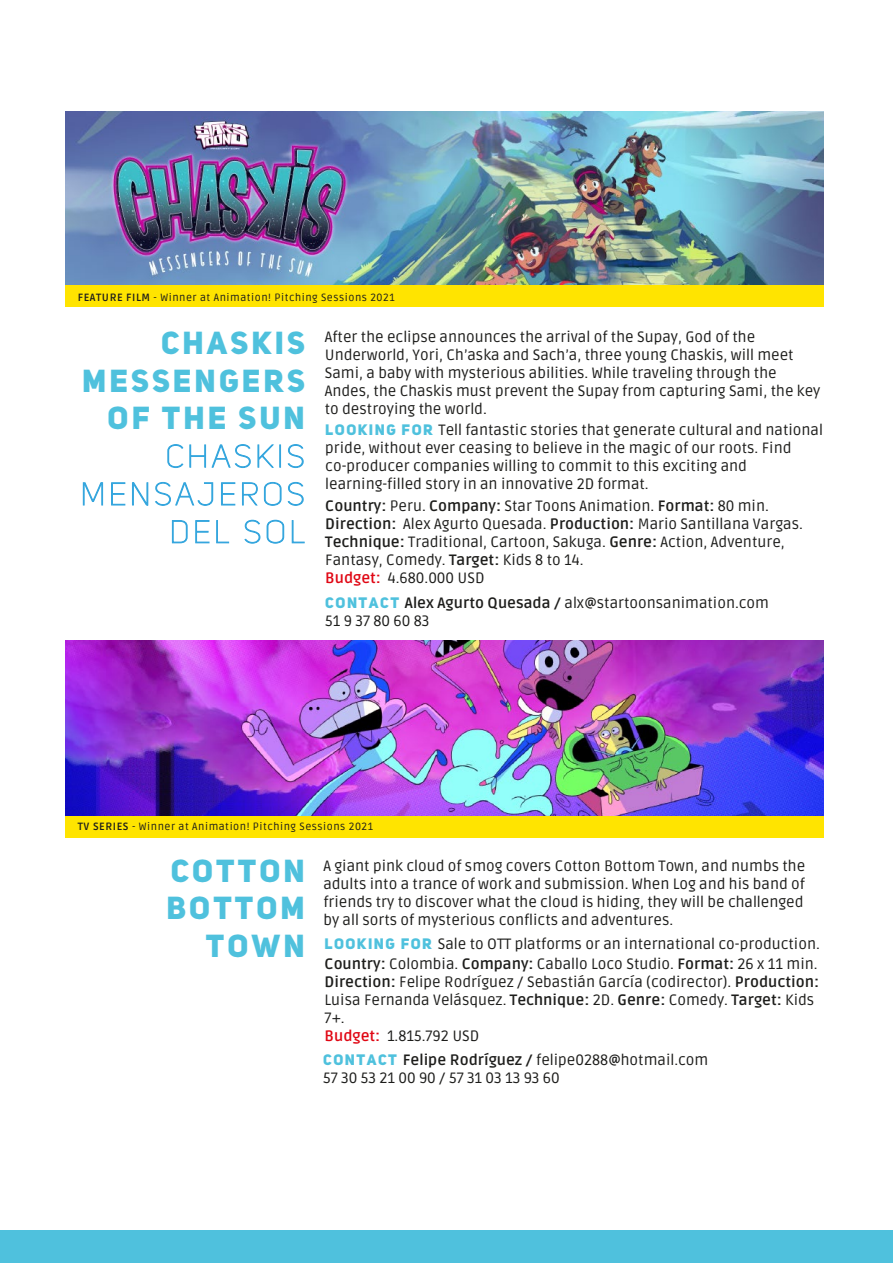
<style>
.page{position:relative;width:893px;height:1263px;background:#fff}
.page>*{position:absolute;margin:0;border:0;box-sizing:border-box;transform-origin:0 0}
.t1{font:31.5px/37.8px "Uni Sans Heavy CAPS";letter-spacing:.1em;color:#4fc1dd;text-align:right}
.t2{font:15px/18px "Ruda";color:#1d1d1b}
.t3{font:10.5px "Ruda";letter-spacing:.05em;color:#1d1d1b}
.s1{font-weight:700}
.s2{font-family:"Uni Sans Heavy CAPS";color:#4fc1dd}
.s3{font-weight:700;color:#e00613}
</style>
<div class="page">
<div style="left:0;top:1230px;width:893px;height:33px;background:#4fc1dd"></div>
<img style="left:66px;top:640px;width:758px;height:176px">
<div style="left:66px;top:816px;width:758px;height:21px;background:#ffe400"></div>
<svg style="left:168px;top:444px;width:15px;height:24px"></svg>
<svg style="left:190px;top:445px;width:16px;height:23px"></svg>
<svg style="left:212px;top:444px;width:39px;height:24px"></svg>
<svg style="left:258px;top:445px;width:16px;height:23px"></svg>
<svg style="left:280px;top:445px;width:1px;height:22px"></svg>
<svg style="left:288px;top:444px;width:15px;height:24px"></svg>
<svg style="left:83px;top:482px;width:20px;height:23px"></svg>
<svg style="left:111px;top:482px;width:14px;height:23px"></svg>
<svg style="left:132px;top:482px;width:16px;height:24px"></svg>
<svg style="left:155px;top:482px;width:58px;height:24px"></svg>
<svg style="left:221px;top:482px;width:14px;height:23px"></svg>
<svg style="left:242px;top:482px;width:16px;height:24px"></svg>
<svg style="left:264px;top:482px;width:17px;height:24px"></svg>
<svg style="left:288px;top:482px;width:15px;height:24px"></svg>
<svg style="left:172px;top:520px;width:16px;height:23px"></svg>
<svg style="left:195px;top:520px;width:14px;height:23px"></svg>
<svg style="left:216px;top:520px;width:13px;height:23px"></svg>
<svg style="left:245px;top:520px;width:15px;height:23px"></svg>
<svg style="left:267px;top:520px;width:17px;height:23px"></svg>
<svg style="left:292px;top:520px;width:13px;height:23px"></svg>
<img style="left:66px;top:112px;width:757px;height:173px">
<div style="left:66px;top:285px;width:757px;height:22px;background:#ffe400"></div>
<p class="t3" style="left:78px;top:291px;width:318px"><span class="s1">FEATURE FILM</span> - Winner at Animation! Pitching Sessions 2021</p>
<h1 class="t1" style="left:82px;top:323px;width:224px">CHASKIS<br>MESSENGERS<br>OF THE SUN</h1>
<p class="t2" style="left:325px;top:328px;width:497px">After the eclipse announces the arrival of the Supay, God of the Underworld, Yori, Ch’aska and Sach’a, three young Chaskis, will meet Sami, a baby with mysterious abilities. While traveling through the Andes, the Chaskis must prevent the Supay from capturing Sami, the key to destroying the world.</p>
<p class="t2" style="left:325px;top:421px;width:499px"><span class="s2">LOOKING FOR</span> Tell fantastic stories that generate cultural and national pride, without ever ceasing to believe in the magic of our roots. Find co-producer companies willing to commit to this exciting and learning-filled story in an innovative 2D format.</p>
<p class="t2" style="left:325px;top:497px;width:479px"><span class="s1">Country:</span> Peru. <span class="s1">Company:</span> Star Toons Animation. <span class="s1">Format:</span> 80 min.<br><span class="s1">Direction:</span> Alex Agurto Quesada. <span class="s1">Production:</span> Mario Santillana Vargas.<br><span class="s1">Technique:</span> Traditional, Cartoon, Sakuga. <span class="s1">Genre:</span> Action, Adventure, Fantasy, Comedy. <span class="s1">Target:</span> Kids 8 to 14.<br><span class="s3">Budget:</span> 4.680.000 USD</p>
<p class="t2" style="left:325px;top:594px;width:445px"><span class="s2">CONTACT</span> <span class="s1">Alex Agurto Quesada /</span> alx@startoonsanimation.com<br>51 9 37 80 60 83</p>
<p class="t3" style="left:78px;top:820px;width:297px"><span class="s1">TV SERIES</span> - Winner at Animation! Pitching Sessions 2021</p>
<h1 class="t1" style="left:166px;top:851px;width:140px">COTTON<br>BOTTOM<br>TOWN</h1>
<p class="t2" style="left:323px;top:857px;width:483px;text-align:justify">A giant pink cloud of smog covers Cotton Bottom Town, and numbs the adults into a trance of work and submission. When Log and his band of friends try to discover what the cloud is hiding, they will be challenged by all sorts of mysterious conflicts and adventures.</p>
<p class="t2" style="left:324px;top:934px;width:497px;line-height:20.1px"><span class="s2">LOOKING FOR</span> Sale to OTT platforms or an international co-production.<br><span class="s1">Country:</span> Colombia. <span class="s1">Company:</span> Caballo Loco Studio. <span class="s1">Format:</span> 26 x 11 min.</p>
<p class="t2" style="left:325px;top:973px;width:496px"><span class="s1">Direction:</span> Felipe Rodríguez / Sebastián García (codirector). <span class="s1">Production:<br></span>Luisa Fernanda Velásquez. <span class="s1">Technique:</span> 2D. <span class="s1">Genre:</span> Comedy. <span class="s1">Target:</span> Kids 7+.<br><span class="s3">Budget:</span> 1.815.792 USD</p>
<p class="t2" style="left:323px;top:1051px;width:387px"><span class="s2">CONTACT</span> <span class="s1">Felipe Rodríguez /</span> felipe0288@hotmail.com<br>57 30 53 21 00 90 / 57 31 03 13 93 60</p>
</div>
